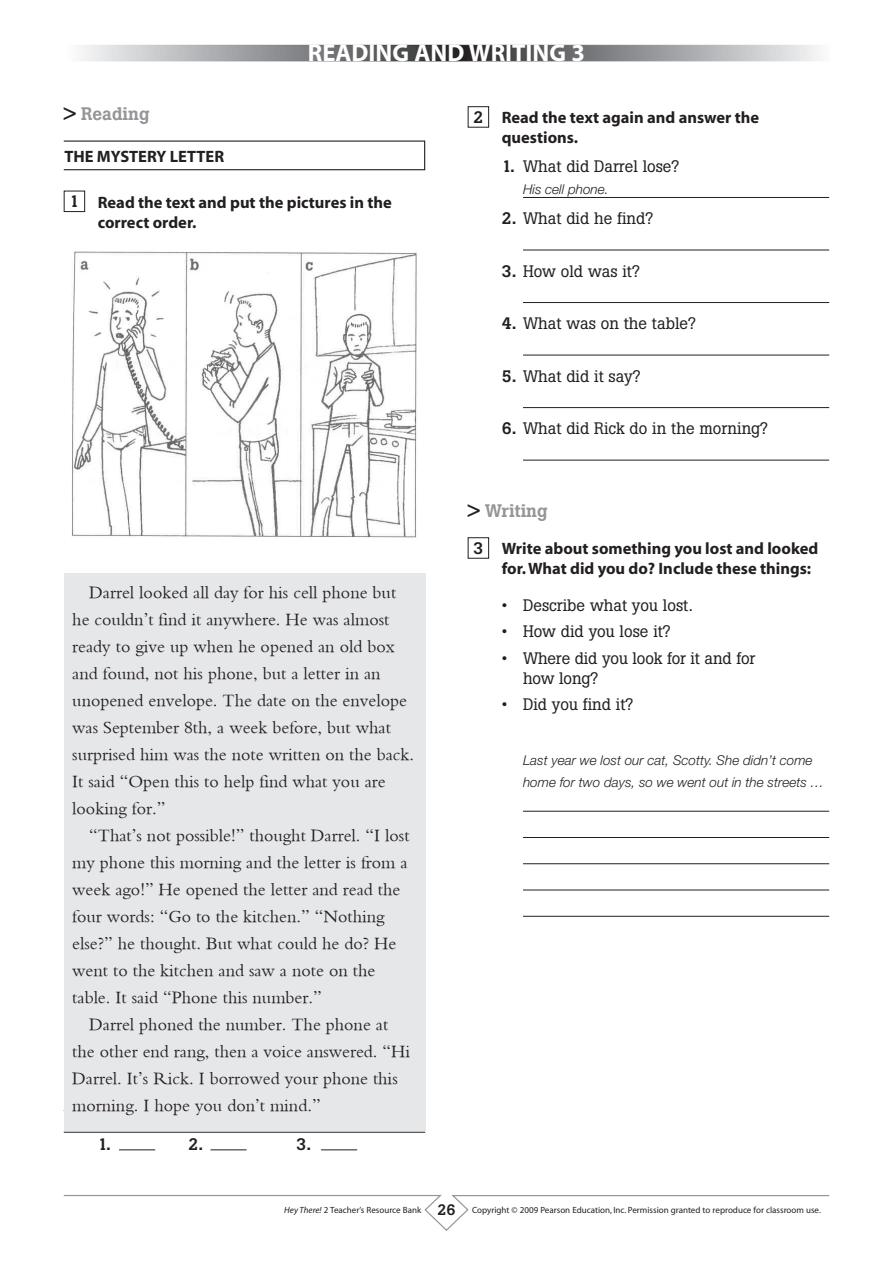
<style>
.page{position:relative;width:893px;height:1263px;background:#fff}
.page>*{position:absolute;margin:0;border:0;box-sizing:border-box;transform-origin:0 0}
.t1{font:700 24.45px "Myriad";color:#fff}
.t2{font:18px "Bembo";color:#231f20}
._00-Chamada{font:500 18px "Boton";color:#939598}
._02-exercicio__no_ab{font:16.5px/20px "Boton";color:#231f20}
._01-enunciado{font:700 16.5px "Myriad";color:#231f20}
._02-exercicio__no_ab-2{font:500 16.5px "Boton";color:#231f20}
.t3{font:500 15px "Boton";color:#231f20}
._02-exemplo{font:italic 300 13.5px/22.5px "Helvetica Neue";color:#231f20}
.t4{font:9px "Myriad";color:#231f20}
.s1{color:#231f20}
.s2{font-family:"Boton";font-weight:500}
.s3{font-weight:500}
.s4{font-style:italic}
</style>
<div class="page">
<svg style="left:63px;top:1195px;width:767px;height:36px"></svg>
<svg style="left:82px;top:47px;width:736px;height:12px;background:#8e8f91"></svg>
<div style="left:64px;top:45px;width:765px;height:16px;border:1px solid #fff"></div>
<div style="left:468px;top:106px;width:21px;height:22px;border:1px solid #231f20"></div>
<hr style="left:523px;top:197px;width:306px;height:1px;background:#231f20">
<hr style="left:523px;top:250px;width:306px;height:1px;background:#231f20">
<hr style="left:523px;top:302px;width:306px;height:1px;background:#231f20">
<hr style="left:523px;top:355px;width:306px;height:1px;background:#231f20">
<hr style="left:523px;top:407px;width:306px;height:1px;background:#231f20">
<hr style="left:523px;top:460px;width:306px;height:1px;background:#231f20">
<div style="left:468px;top:537px;width:21px;height:22px;border:1px solid #231f20"></div>
<hr style="left:523px;top:811px;width:306px;height:1px;background:#231f20">
<hr style="left:523px;top:837px;width:306px;height:1px;background:#231f20">
<hr style="left:523px;top:863px;width:306px;height:1px;background:#231f20">
<hr style="left:523px;top:890px;width:306px;height:1px;background:#231f20">
<hr style="left:523px;top:916px;width:306px;height:1px;background:#231f20">
<hr style="left:64px;top:1132px;width:361px;height:1px;background:#231f20">
<div style="left:63px;top:140px;width:362px;height:30px;border:1px solid #231f20"></div>
<div style="left:64px;top:191px;width:21px;height:21px;border:1px solid #231f20"></div>
<img style="left:72px;top:251px;width:345px;height:287px">
<div style="left:64px;top:573px;width:361px;height:557px;background:#e6e7e9"></div>
<hr style="left:119px;top:1149px;width:36px;height:1px;background:#231f20">
<hr style="left:210px;top:1149px;width:37px;height:1px;background:#231f20">
<hr style="left:321px;top:1149px;width:36px;height:1px;background:#231f20">
<p class="t1" style="left:308px;top:40px;width:279px">reading and writing 3</p>
<p class="_00-Chamada" style="left:64px;top:103px;width:87px"><span class="s1">&gt;</span> Reading</p>
<p class="_01-enunciado" style="left:64px;top:148px;width:124px">THE MYSTERY LETTER</p>
<p class="_01-enunciado" style="left:69px;top:194px;width:324px"><span class="s2">1</span> Read the text and put the pictures in the</p>
<p class="_01-enunciado" style="left:98px;top:214px;width:100px">correct order.</p>
<p class="t2" style="left:89px;top:582px;width:308px">Darrel looked all day for his cell phone but</p>
<p class="t2" style="left:72px;top:609px;width:319px">he couldn’t find it anywhere. He was almost</p>
<p class="t2" style="left:72px;top:636px;width:324px">ready to give up when he opened an old box</p>
<p class="t2" style="left:72px;top:663px;width:310px">and found, not his phone, but a letter in an</p>
<p class="t2" style="left:72px;top:690px;width:336px">unopened envelope. The date on the envelope</p>
<p class="t2" style="left:72px;top:717px;width:320px">was September 8th, a week before, but what</p>
<p class="t2" style="left:72px;top:744px;width:343px">surprised him was the note written on the back.</p>
<p class="t2" style="left:72px;top:771px;width:315px">It said “Open this to help find what you are</p>
<p class="t2" style="left:72px;top:798px;width:95px">looking for.”</p>
<p class="t2" style="left:89px;top:825px;width:322px">“That’s not possible!” thought Darrel. “I lost</p>
<p class="t2" style="left:72px;top:852px;width:337px">my phone this morning and the letter is from a</p>
<p class="t2" style="left:72px;top:879px;width:330px">week ago!” He opened the letter and read the</p>
<p class="t2" style="left:72px;top:906px;width:314px">four words: “Go to the kitchen.” “Nothing</p>
<p class="t2" style="left:72px;top:933px;width:326px">else?” he thought. But what could he do? He</p>
<p class="t2" style="left:72px;top:960px;width:304px">went to the kitchen and saw a note on the</p>
<p class="t2" style="left:72px;top:987px;width:251px">table. It said “Phone this number.”</p>
<p class="t2" style="left:89px;top:1014px;width:300px">Darrel phoned the number. The phone at</p>
<p class="t2" style="left:72px;top:1041px;width:339px">the other end rang, then a voice answered. “Hi</p>
<p class="t2" style="left:72px;top:1068px;width:327px">Darrel. It’s Rick. I borrowed your phone this</p>
<p class="t2" style="left:72px;top:1095px;width:250px">morning. I hope you don’t mind.”</p>
<p class="_02-exercicio__no_ab-2" style="left:98px;top:1135px;width:15px">1.</p>
<p class="_02-exercicio__no_ab-2" style="left:188px;top:1135px;width:16px">2.</p>
<p class="_02-exercicio__no_ab-2" style="left:296px;top:1135px;width:16px">3.</p>
<p class="_01-enunciado" style="left:473px;top:109px;width:287px"><span class="s2">2</span> Read the text again and answer the</p>
<p class="_01-enunciado" style="left:502px;top:129px;width:78px">questions.</p>
<p class="_02-exercicio__no_ab" style="left:502px;top:156px;width:179px"><span class="s3">1.</span> What did Darrel lose?</p>
<p class="_02-exemplo" style="left:523px;top:178px;width:87px">His cell phone.</p>
<p class="_02-exercicio__no_ab" style="left:502px;top:208px;width:153px"><span class="s3">2.</span> What did he find?</p>
<p class="_02-exercicio__no_ab" style="left:502px;top:261px;width:140px"><span class="s3">3.</span> How old was it?</p>
<p class="_02-exercicio__no_ab" style="left:502px;top:313px;width:196px"><span class="s3">4.</span> What was on the table?</p>
<p class="_02-exercicio__no_ab" style="left:502px;top:366px;width:141px"><span class="s3">5.</span> What did it say?</p>
<p class="_02-exercicio__no_ab" style="left:502px;top:418px;width:268px"><span class="s3">6.</span> What did Rick do in the morning?</p>
<p class="_00-Chamada" style="left:468px;top:500px;width:81px"><span class="s1">&gt;</span> Writing</p>
<p class="_01-enunciado" style="left:473px;top:540px;width:346px"><span class="s2">3</span> Write about something you lost and looked</p>
<p class="_01-enunciado" style="left:502px;top:560px;width:311px">for. What did you do? Include these things:</p>
<p class="_02-exercicio__no_ab" style="left:502px;top:595px;width:193px">• Describe what you lost.</p>
<p class="_02-exercicio__no_ab" style="left:502px;top:622px;width:171px">• How did you lose it?</p>
<p class="_02-exercicio__no_ab" style="left:523px;top:648px;width:234px;text-indent:-21px">• Where did you look for it and for how long?</p>
<p class="_02-exercicio__no_ab" style="left:502px;top:694px;width:133px">• Did you find it?</p>
<p class="_02-exemplo" style="left:523px;top:749px;width:303px">Last year we lost our cat, Scotty. She didn’t come home for two days, so we went out in the streets …</p>
<p class="t4" style="left:284px;top:1205px;width:138px"><span class="s4">Hey There!</span> 2 Teacher’s Resource Bank</p>
<p class="t3" style="left:437px;top:1201px;width:20px">26</p>
<p class="t4" style="left:472px;top:1205px;width:350px">Copyright © 2009 Pearson Education, Inc. Permission granted to reproduce for classroom use.</p>
</div>
